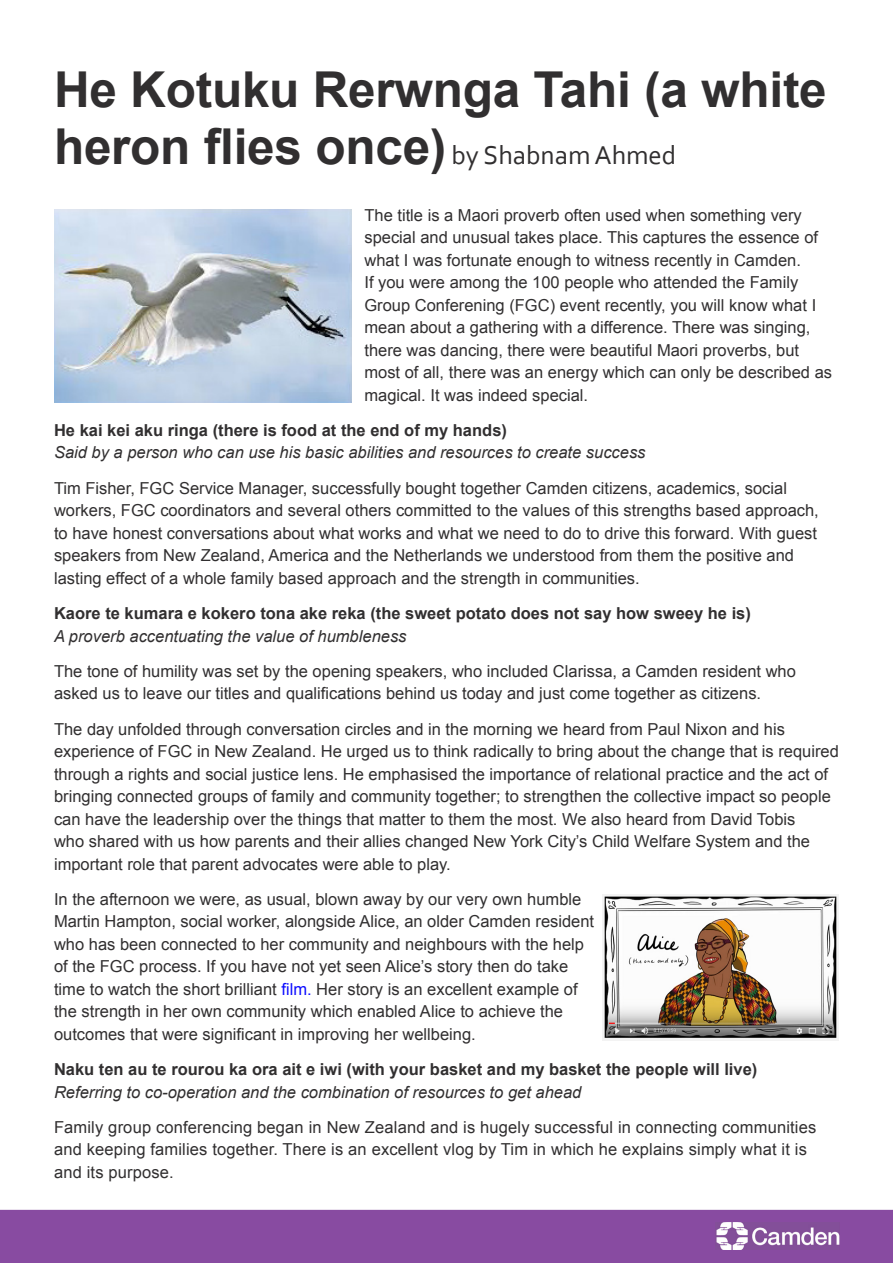
<style>
.page{position:relative;width:893px;height:1263px;background:#fff}
.page>*{position:absolute;margin:0;border:0;box-sizing:border-box;transform-origin:0 0}
.ARTICLE_HEADING{font:700 49.5px/57px "Arial";letter-spacing:-.005em;color:#312f30}
.BODY_TEXT{font:16.5px/22.5px "Arial";color:#312f30}
.BODY_TEXT-2{font:700 16.5px/22.5px "Arial";color:#312f30}
.BODY_TEXT-3{font:italic 16.5px/22.5px "Arial";color:#312f30}
.s1{font-family:"Corbel";font-weight:400;font-size:27px}
.s2{font-weight:700;font-style:normal}
.s3{font-weight:400;font-style:italic}
.s4{color:#0d0dff}
</style>
<div class="page">
<div style="left:0;top:1210px;width:893px;height:53px;background:#884ba1"></div>
<img style="left:716px;top:1222px;width:123px;height:27px">
<img style="left:54px;top:209px;width:298px;height:194px">
<img style="left:603px;top:894px;width:236px;height:147px">
<p class="ARTICLE_HEADING" style="left:54px;top:63px;width:774px">He Kotuku Rerwnga Tahi (a white heron flies once) <span class="s1">by Shabnam Ahmed</span></p>
<p class="BODY_TEXT" style="left:364px;top:204px;width:469px">The title is a Maori proverb often used when something very special and unusual takes place. This captures the essence of what I was fortunate enough to witness recently in Camden.<br>If you were among the 100 people who attended the Family Group Conferening (FGC) event recently, you will know what I mean about a gathering with a difference. There was singing, there was dancing, there were beautiful Maori proverbs, but most of all, there was an energy which can only be described as magical. It was indeed special.</p>
<p class="BODY_TEXT-3" style="left:54px;top:419px;width:593px"><span class="s2">He kai kei aku ringa (there is food at the end of my hands)<br></span>Said by a person who can use his basic abilities and resources to create success</p>
<p class="BODY_TEXT" style="left:54px;top:477px;width:766px">Tim Fisher, FGC Service Manager, successfully bought together Camden citizens, academics, social workers, FGC coordinators and several others committed to the values of this strengths based approach, to have honest conversations about what works and what we need to do to drive this forward. With guest speakers from New Zealand, America and the Netherlands we understood from them the positive and lasting effect of a whole family based approach and the strength in communities.</p>
<p class="BODY_TEXT-2" style="left:54px;top:602px;width:698px">Kaore te kumara e kokero tona ake reka (the sweet potato does not say how sweey he is)<br><span class="s3">A proverb accentuating the value of humbleness</span></p>
<p class="BODY_TEXT" style="left:54px;top:660px;width:743px">The tone of humility was set by the opening speakers, who included Clarissa, a Camden resident who asked us to leave our titles and qualifications behind us today and just come together as citizens.</p>
<p class="BODY_TEXT" style="left:54px;top:718px;width:786px">The day unfolded through conversation circles and in the morning we heard from Paul Nixon and his experience of FGC in New Zealand. He urged us to think radically to bring about the change that is required through a rights and social justice lens. He emphasised the importance of relational practice and the act of bringing connected groups of family and community together; to strengthen the collective impact so people can have the leadership over the things that matter to them the most. We also heard from David Tobis<br>who shared with us how parents and their allies changed New York City’s Child Welfare System and the important role that parent advocates were able to play.</p>
<p class="BODY_TEXT" style="left:54px;top:888px;width:542px">In the afternoon we were, as usual, blown away by our very own humble Martin Hampton, social worker, alongside Alice, an older Camden resident who has been connected to her community and neighbours with the help of the FGC process. If you have not yet seen Alice’s story then do take time to watch the short brilliant <span class="s4">film.</span> Her story is an excellent example of the strength in her own community which enabled Alice to achieve the outcomes that were significant in improving her wellbeing.</p>
<p class="BODY_TEXT-2" style="left:54px;top:1058px;width:705px">Naku ten au te rourou ka ora ait e iwi (with your basket and my basket the people will live)<br><span class="s3">Referring to co-operation and the combination of resources to get ahead</span></p>
<p class="BODY_TEXT" style="left:54px;top:1116px;width:764px">Family group conferencing began in New Zealand and is hugely successful in connecting communities and keeping families together. There is an excellent vlog by Tim in which he explains simply what it is and its purpose.</p>
</div>
